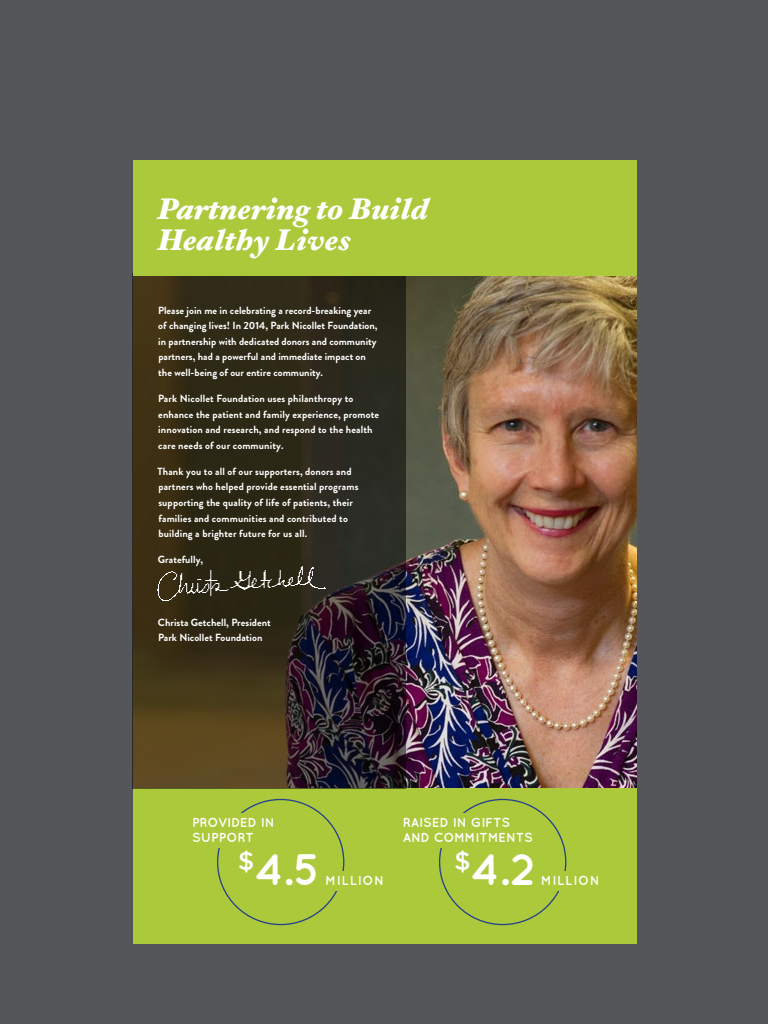
<style>
.page{position:relative;width:768px;height:1024px;background:#55565a}
.page>*{position:absolute;margin:0;border:0;box-sizing:border-box;transform-origin:0 0}
.t1{font:700 44px "Quicksand";color:#fff}
.t2{font:italic 900 29.9px/31.2px "Hoefler Text";color:#fff}
.t3{font:700 13px/15.6px "Quicksand";color:#fff}
.t4{font:700 13px "Quicksand";letter-spacing:.06em;color:#fff}
.t5{font:700 10.4px/15.6px "Brandon Grotesque";letter-spacing:.015em;color:#fff}
</style>
<div class="page">
<img style="left:405px;top:275px;width:232px;height:513px">
<div style="left:134px;top:788px;width:503px;height:156px;background:#abc93a"></div>
<svg style="left:132px;top:273px;width:273px;height:515px;background:#332b1b"></svg>
<div style="left:134px;top:160px;width:503px;height:115px;background:#abc93a"></div>
<img style="left:158px;top:565px;width:169px;height:43px">
<h2 class="t2" style="left:158px;top:193px;width:272px">Partnering to Build<br>Healthy Lives</h2>
<p class="t5" style="left:158px;top:302px;width:221px">Please join me in celebrating a record-breaking year of changing lives! In 2014, Park Nicollet Foundation, in partnership with dedicated donors and community partners, had a powerful and immediate impact on the well-being of our entire community.</p>
<p class="t5" style="left:158px;top:391px;width:223px">Park Nicollet Foundation uses philanthropy to enhance the patient and family experience, promote innovation and research, and respond to the health care needs of our community.</p>
<p class="t5" style="left:158px;top:464px;width:203px">Thank you to all of our supporters, donors and partners who helped provide essential programs supporting the quality of life of patients, their families and communities and contributed to building a brighter future for us all.</p>
<p class="t5" style="left:158px;top:552px;width:47px">Gratefully,</p>
<p class="t5" style="left:158px;top:614px;width:114px">Christa Getchell, President<br>Park Nicollet Foundation</p>
<p class="t3" style="left:192px;top:814px;width:84px">PROVIDED IN<br>SUPPORT</p>
<h1 class="t1" style="left:238px;top:843px;width:84px"><sup>$</sup>4.5</h1>
<p class="t4" style="left:325px;top:873px;width:61px">MILLION</p>
<p class="t3" style="left:403px;top:814px;width:132px">RAISED IN GIFTS<br>AND COMMITMENTS</p>
<h1 class="t1" style="left:454px;top:843px;width:83px"><sup>$</sup>4.2</h1>
<p class="t4" style="left:541px;top:873px;width:61px">MILLION</p>
</div>
